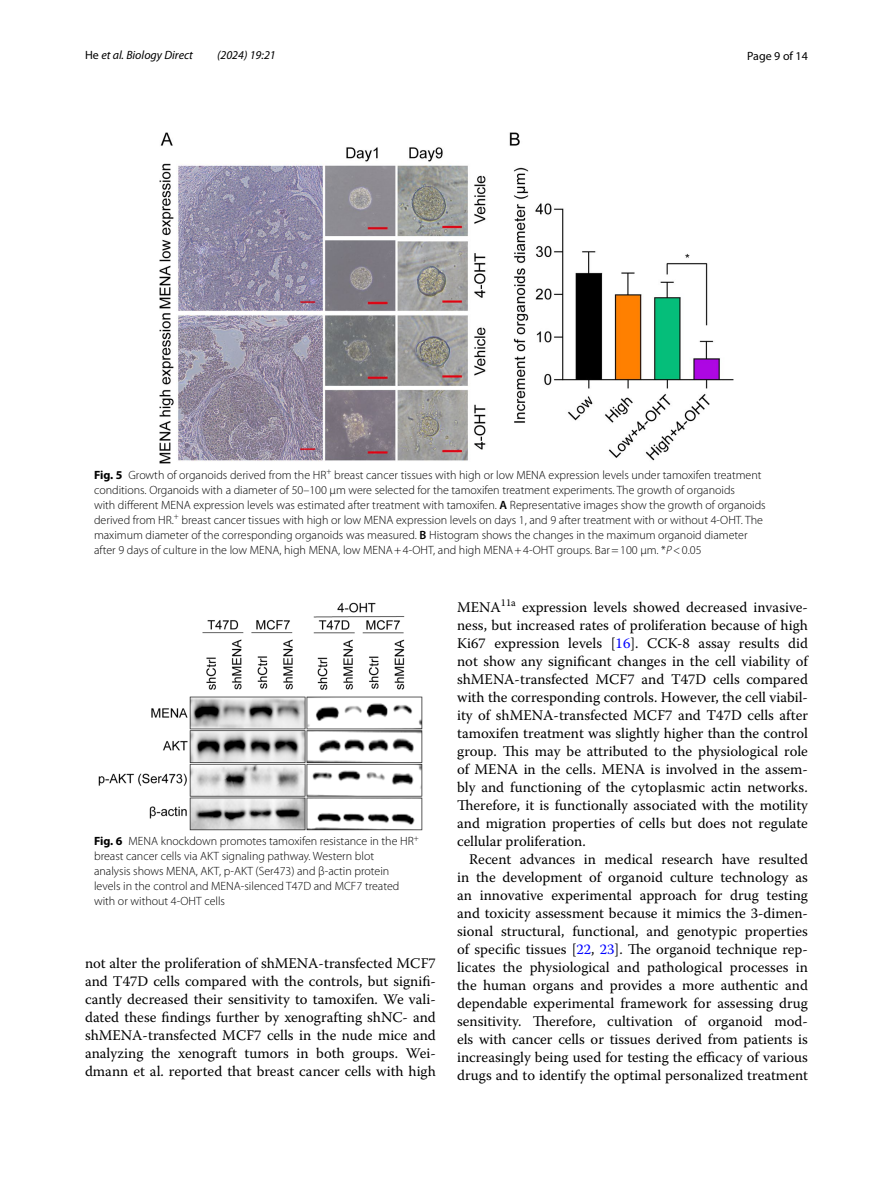
<style>
.page{position:relative;width:893px;height:1187px;background:#fff}
.page>*{position:absolute;margin:0;border:0;box-sizing:border-box;transform-origin:0 0}
.t1{font:14.7px/18px "Warnock Pro";color:#000;text-align:justify}
.t2{font:300 12px/15px "Myriad Pro";color:#000}
.t3{font:italic 12px "Myriad Pro";color:#000}
.t4{font:12px "Myriad Pro";color:#000}
.s1{font-style:normal}
.s2{font-weight:700}
.s3{font-weight:600}
.s4{font-style:italic}
.s5{color:#00f}
</style>
<div class="page">
<img style="left:159px;top:133px;width:574px;height:331px">
<img style="left:99px;top:602px;width:323px;height:228px">
<p class="t3" style="left:85px;top:48px;width:110px"><span class="s1">He</span> et al. Biology Direct</p>
<p class="t3" style="left:217px;top:48px;width:60px">(2024) 19:21</p>
<p class="t4" style="left:747px;top:48px;width:62px">Page 9 of 14</p>
<p class="t2" style="left:94px;top:467px;width:673px"><span class="s2">Fig. 5</span> Growth of organoids derived from the -HR<sup>+</sup> breast cancer tissues with high or low MENA expression levels under tamoxifen treatment conditions. Organoids with a diameter of 50–100 μm were selected for the tamoxifen treatment experiments. The growth of organoids<br>with different MENA expression levels was estimated after treatment with tamoxifen. <span class="s3">A</span> Representative images show the growth of organoids derived from HR.<sup>+</sup> breast cancer tissues with high or low MENA expression levels on days 1, and 9 after treatment with or without 4-OHT. The maximum diameter of the corresponding organoids was measured. <span class="s3">B</span> Histogram shows the changes in the maximum organoid diameter after 9 days of culture in the low MENA, high MENA, low MENA+4-OHT, and high MENA+4-OHT groups. Bar=100 μm. *<span class="s4">P</span>&lt;0.05</p>
<p class="t2" style="left:94px;top:834px;width:326px"><span class="s2">Fig. 6</span> MENA knockdown promotes tamoxifen resistance in the -HR<sup>+ </sup>breast cancer cells via AKT signaling pathway. Western blot<br>analysis shows MENA, AKT, p-AKT (Ser473) and β-actin protein levels in the control and MENA-silenced T47D and MCF7 treated with or without 4-OHT cells</p>
<p class="t1" style="left:85px;top:954px;width:352px">not alter the proliferation of shMENA-transfected MCF7 and T47D cells compared with the controls, but signifi&shy;cantly decreased their sensitivity to tamoxifen. We vali&shy;dated these findings further by xenografting shNC- and shMENA-transfected MCF7 cells in the nude mice and analyzing the xenograft tumors in both groups. Wei&shy;dmann et al. reported that breast cancer cells with high</p>
<p class="t1" style="left:457px;top:597px;width:352px">MENA<sup>11a</sup> expression levels showed decreased invasive&shy;ness, but increased rates of proliferation because of high Ki67 expression levels [<span class="s5">16</span>]. CCK-8 assay results did not show any significant changes in the cell viability of shMENA-transfected MCF7 and T47D cells compared with the corresponding controls. However, the cell viabil&shy;ity of shMENA-transfected MCF7 and T47D cells after tamoxifen treatment was slightly higher than the control group. This may be attributed to the physiological role of MENA in the cells. MENA is involved in the assem&shy;bly and functioning of the cytoplasmic actin networks.<br>Therefore, it is functionally associated with the motility and migration properties of cells but does not regulate cellular proliferation.</p>
<p class="t1" style="left:457px;top:849px;width:352px;text-indent:12px">Recent advances in medical research have resulted in the development of organoid culture technology as an innovative experimental approach for drug testing and toxicity assessment because it mimics the 3-dimen&shy;sional structural, functional, and genotypic properties of specific tissues [<span class="s5">22</span>, <span class="s5">23</span>]. The organoid technique rep&shy;licates the physiological and pathological processes in the human organs and provides a more authentic and dependable experimental framework for assessing drug sensitivity. Therefore, cultivation of organoid mod&shy;els with cancer cells or tissues derived from patients is increasingly being used for testing the efficacy of various drugs and to identify the optimal personalized treatment</p>
</div>
